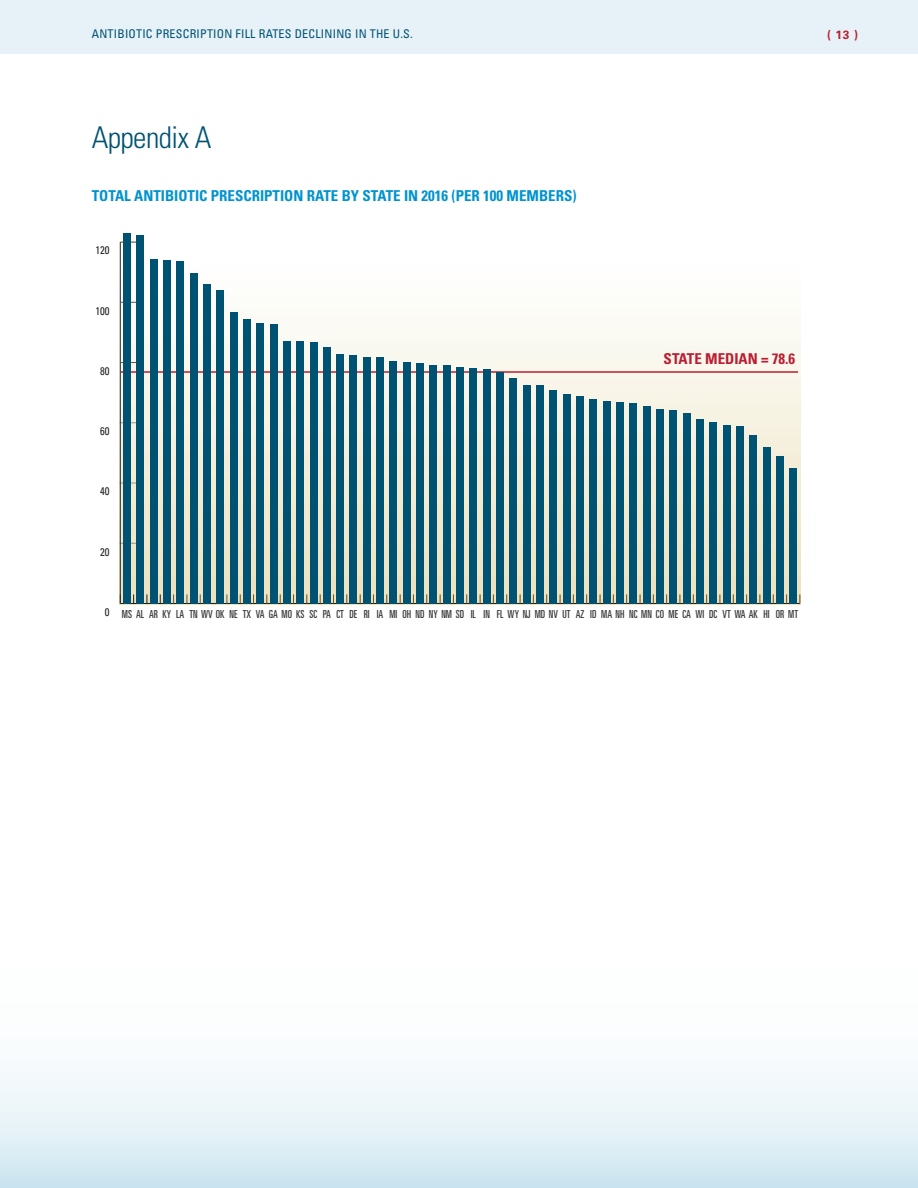
<style>
.page{position:relative;width:918px;height:1188px;background:#fff}
.page>*{position:absolute;margin:0;border:0;box-sizing:border-box;transform-origin:0 0}
.t1{font:300 condensed 30px "Univers";letter-spacing:-.02em;color:#005273}
.t2{font:700 condensed 15px "Univers";color:#0093d0}
.t3{font:700 condensed 15px "Univers";color:#ba1f33}
.t4{font:condensed 12px "Univers";letter-spacing:.02em;color:#005273}
.t5{font:700 12px "Univers";color:#ba1f33}
.t6{font:ultra-condensed 11.1px "Univers";color:#3e3e3f;scale:.96 1}
.t7{font:condensed 11.1px "Univers";color:#231f20;scale:.96 1}
</style>
<div class="page">
<svg style="left:120px;top:235px;width:680px;height:368px"></svg>
<hr style="left:121px;top:371px;width:677px;height:2px;background:#ba1f33">
<hr style="left:120px;top:603px;width:680px;height:1px;background:#231f20">
<div style="left:776px;top:456px;width:8px;height:147px;background:#005273"></div>
<div style="left:790px;top:468px;width:7px;height:135px;background:#005273"></div>
<div style="left:750px;top:435px;width:7px;height:168px;background:#005273"></div>
<div style="left:763px;top:447px;width:7px;height:156px;background:#005273"></div>
<div style="left:670px;top:410px;width:7px;height:193px;background:#005273"></div>
<div style="left:683px;top:413px;width:7px;height:190px;background:#005273"></div>
<div style="left:696px;top:419px;width:8px;height:184px;background:#005273"></div>
<div style="left:710px;top:422px;width:7px;height:181px;background:#005273"></div>
<div style="left:723px;top:425px;width:7px;height:178px;background:#005273"></div>
<div style="left:736px;top:426px;width:8px;height:177px;background:#005273"></div>
<div style="left:523px;top:385px;width:7px;height:218px;background:#005273"></div>
<div style="left:536px;top:385px;width:8px;height:218px;background:#005273"></div>
<div style="left:550px;top:390px;width:7px;height:213px;background:#005273"></div>
<div style="left:563px;top:394px;width:7px;height:209px;background:#005273"></div>
<div style="left:576px;top:396px;width:8px;height:207px;background:#005273"></div>
<div style="left:590px;top:399px;width:7px;height:204px;background:#005273"></div>
<div style="left:603px;top:401px;width:7px;height:202px;background:#005273"></div>
<div style="left:616px;top:402px;width:8px;height:201px;background:#005273"></div>
<div style="left:630px;top:403px;width:7px;height:200px;background:#005273"></div>
<div style="left:643px;top:406px;width:7px;height:197px;background:#005273"></div>
<div style="left:656px;top:409px;width:8px;height:194px;background:#005273"></div>
<div style="left:350px;top:355px;width:7px;height:248px;background:#005273"></div>
<div style="left:363px;top:357px;width:8px;height:246px;background:#005273"></div>
<div style="left:376px;top:357px;width:8px;height:246px;background:#005273"></div>
<div style="left:390px;top:361px;width:7px;height:242px;background:#005273"></div>
<div style="left:403px;top:362px;width:8px;height:241px;background:#005273"></div>
<div style="left:416px;top:363px;width:8px;height:240px;background:#005273"></div>
<div style="left:430px;top:365px;width:7px;height:238px;background:#005273"></div>
<div style="left:443px;top:365px;width:8px;height:238px;background:#005273"></div>
<div style="left:456px;top:367px;width:8px;height:236px;background:#005273"></div>
<div style="left:470px;top:368px;width:7px;height:235px;background:#005273"></div>
<div style="left:483px;top:369px;width:7px;height:234px;background:#005273"></div>
<div style="left:496px;top:372px;width:8px;height:231px;background:#005273"></div>
<div style="left:510px;top:378px;width:7px;height:225px;background:#005273"></div>
<div style="left:256px;top:323px;width:8px;height:280px;background:#005273"></div>
<div style="left:270px;top:324px;width:7px;height:279px;background:#005273"></div>
<div style="left:283px;top:341px;width:8px;height:262px;background:#005273"></div>
<div style="left:296px;top:341px;width:8px;height:262px;background:#005273"></div>
<div style="left:310px;top:342px;width:7px;height:261px;background:#005273"></div>
<div style="left:323px;top:347px;width:8px;height:256px;background:#005273"></div>
<div style="left:336px;top:354px;width:8px;height:249px;background:#005273"></div>
<div style="left:203px;top:284px;width:8px;height:319px;background:#005273"></div>
<div style="left:216px;top:290px;width:8px;height:313px;background:#005273"></div>
<div style="left:230px;top:312px;width:7px;height:291px;background:#005273"></div>
<div style="left:243px;top:319px;width:8px;height:284px;background:#005273"></div>
<hr style="left:120px;top:242px;width:1px;height:361px;background:#231f20">
<div style="left:123px;top:233px;width:8px;height:370px;background:#005273"></div>
<div style="left:137px;top:235px;width:7px;height:368px;background:#005273"></div>
<div style="left:150px;top:259px;width:7px;height:344px;background:#005273"></div>
<div style="left:163px;top:260px;width:8px;height:343px;background:#005273"></div>
<div style="left:177px;top:261px;width:7px;height:342px;background:#005273"></div>
<div style="left:190px;top:273px;width:7px;height:330px;background:#005273"></div>
<div style="left:0;top:0;width:918px;height:54px;background:#e6f2f7"></div>
<svg style="left:0;top:1074px;width:918px;height:114px"></svg>
<p class="t4" style="left:92px;top:26px;width:323px">ANTIBIOTIC PRESCRIPTION FILL RATES DECLINING IN THE U.S.</p>
<p class="t5" style="left:827px;top:27px;width:33px">( 13 )</p>
<p class="t1" style="left:92px;top:119px;width:121px">Appendix A</p>
<p class="t2" style="left:92px;top:186px;width:486px">TOTAL ANTIBIOTIC PRESCRIPTION RATE BY STATE IN 2016 (PER 100 MEMBERS)</p>
<p class="t7" style="left:95px;top:243px;width:16px">120</p>
<p class="t7" style="left:95px;top:304px;width:16px">100</p>
<p class="t7" style="left:100px;top:364px;width:11px">80</p>
<p class="t7" style="left:100px;top:424px;width:11px">60</p>
<p class="t7" style="left:100px;top:484px;width:11px">40</p>
<p class="t7" style="left:100px;top:545px;width:11px">20</p>
<p class="t3" style="left:664px;top:350px;width:133px">STATE MEDIAN = 78.6</p>
<p class="t7" style="left:105px;top:605px;width:6px">0</p>
<p class="t6" style="left:122px;top:608px;width:706px">MS AL AR KY LA TN WV OK NE TX VA GA MO KS SC PA CT DE RI IA MI OH ND NY NM SD IL IN FL WY NJ MD NV UT AZ ID MA NH NC MN CO ME CA WI DC VT WA AK HI OR MT</p>
</div>
